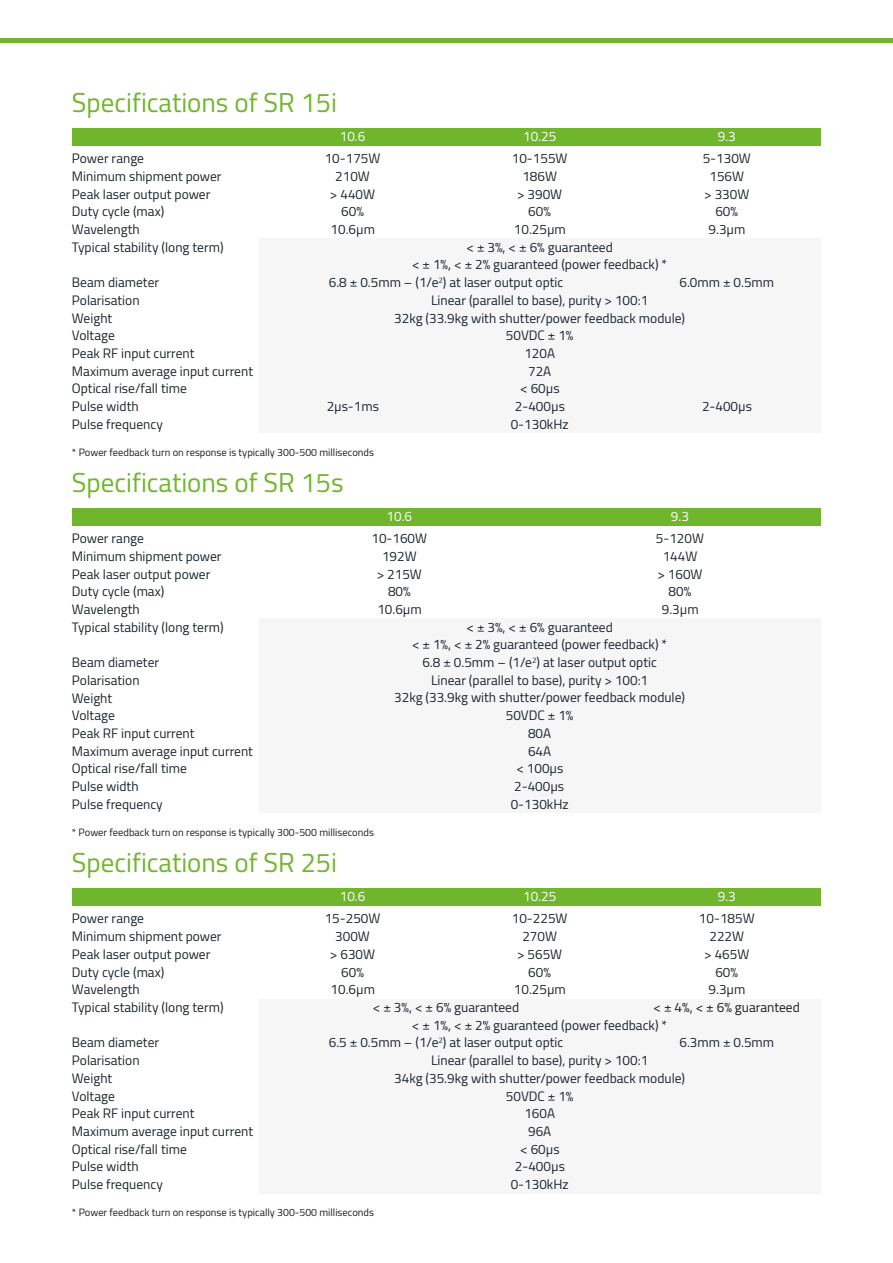
<style>
.page{position:relative;width:893px;height:1263px;background:#fff}
.page>*{position:absolute;margin:0;border:0;box-sizing:border-box;transform-origin:0 0}
.t1{font:27px "Cairo";color:#70b62c}
.t2{font:13.5px/17.7px "Cairo";color:#1d242c;text-align:center}
.t3{font:13.5px "Cairo";color:#fff}
.t4{font:13.5px "Cairo";color:#1d1d1b}
.t5{font:10.5px "Cairo";color:#1d1d1b}
</style>
<div class="page">
<div style="left:0;top:38px;width:893px;height:5px;background:#70b62c"></div>
<div style="left:72px;top:128px;width:749px;height:17px;background:#70b62c"></div>
<div style="left:259px;top:239px;width:561px;height:194px;background:#f6f6f7"></div>
<div style="left:72px;top:508px;width:749px;height:17px;background:#70b62c"></div>
<div style="left:259px;top:618px;width:561px;height:195px;background:#f6f6f7"></div>
<div style="left:72px;top:888px;width:748px;height:18px;background:#70b62c"></div>
<div style="left:259px;top:999px;width:561px;height:195px;background:#f6f6f7"></div>
<h1 class="t1" style="left:72px;top:80px;width:267px">Specifications of SR 15i</h1>
<p class="t3" style="left:340px;top:125px;width:27px">10.6</p>
<p class="t3" style="left:523px;top:125px;width:35px">10.25</p>
<p class="t3" style="left:718px;top:125px;width:20px">9.3</p>
<p class="t2" style="left:72px;top:149px;width:74px">Power range</p>
<p class="t2" style="left:325px;top:149px;width:57px">10-175W</p>
<p class="t2" style="left:512px;top:149px;width:57px">10-155W</p>
<p class="t2" style="left:703px;top:149px;width:50px">5-130W</p>
<p class="t2" style="left:72px;top:167px;width:151px">Minimum shipment power</p>
<p class="t2" style="left:335px;top:167px;width:36px">210W</p>
<p class="t2" style="left:522px;top:167px;width:36px">186W</p>
<p class="t2" style="left:709px;top:167px;width:36px">156W</p>
<p class="t2" style="left:72px;top:185px;width:140px">Peak laser output power</p>
<p class="t2" style="left:330px;top:185px;width:47px">&gt; 440W</p>
<p class="t2" style="left:517px;top:185px;width:47px">&gt; 390W</p>
<p class="t2" style="left:704px;top:185px;width:47px">&gt; 330W</p>
<p class="t2" style="left:72px;top:203px;width:94px">Duty cycle (max)</p>
<p class="t2" style="left:341px;top:203px;width:24px">60%</p>
<p class="t2" style="left:528px;top:203px;width:24px">60%</p>
<p class="t2" style="left:715px;top:203px;width:24px">60%</p>
<p class="t2" style="left:72px;top:220px;width:69px">Wavelength</p>
<p class="t2" style="left:331px;top:220px;width:46px">10.6µm</p>
<p class="t2" style="left:514px;top:220px;width:54px">10.25µm</p>
<p class="t2" style="left:708px;top:220px;width:38px">9.3µm</p>
<p class="t2" style="left:72px;top:238px;width:153px">Typical stability (long term)</p>
<p class="t2" style="left:412px;top:238px;width:257px">&lt; ± 3%, &lt; ± 6% guaranteed<br>&lt; ± 1%, &lt; ± 2% guaranteed (power feedback) *</p>
<p class="t2" style="left:72px;top:273px;width:89px">Beam diameter</p>
<p class="t2" style="left:329px;top:273px;width:236px">6.8 ± 0.5mm – (1/e<sup>2</sup>) at laser output optic</p>
<p class="t2" style="left:679px;top:273px;width:96px">6.0mm ± 0.5mm</p>
<p class="t2" style="left:72px;top:291px;width:69px">Polarisation</p>
<p class="t2" style="left:431px;top:291px;width:219px">Linear (parallel to base), purity &gt; 100:1</p>
<p class="t2" style="left:72px;top:309px;width:42px">Weight</p>
<p class="t2" style="left:394px;top:309px;width:292px">32kg (33.9kg with shutter/power feedback module)</p>
<p class="t2" style="left:72px;top:327px;width:44px">Voltage</p>
<p class="t2" style="left:506px;top:326px;width:69px">50VDC ± 1%</p>
<p class="t2" style="left:72px;top:344px;width:124px">Peak RF input current</p>
<p class="t2" style="left:524px;top:344px;width:32px">120A</p>
<p class="t2" style="left:72px;top:362px;width:183px">Maximum average input current</p>
<p class="t2" style="left:528px;top:362px;width:25px">72A</p>
<p class="t2" style="left:72px;top:380px;width:116px">Optical rise/fall time</p>
<p class="t2" style="left:520px;top:380px;width:41px">&lt; 60µs</p>
<p class="t2" style="left:72px;top:397px;width:68px">Pulse width</p>
<p class="t2" style="left:327px;top:397px;width:54px">2µs-1ms</p>
<p class="t2" style="left:515px;top:397px;width:51px">2-400µs</p>
<p class="t2" style="left:702px;top:397px;width:51px">2-400µs</p>
<p class="t2" style="left:72px;top:415px;width:92px">Pulse frequency</p>
<p class="t2" style="left:511px;top:415px;width:59px">0-130kHz</p>
<p class="t5" style="left:72px;top:444px;width:303px">* Power feedback turn on response is typically 300-500 milliseconds</p>
<h1 class="t1" style="left:72px;top:460px;width:273px">Specifications of SR 15s</h1>
<p class="t3" style="left:387px;top:505px;width:27px">10.6</p>
<p class="t3" style="left:671px;top:505px;width:20px">9.3</p>
<p class="t2" style="left:72px;top:529px;width:74px">Power range</p>
<p class="t2" style="left:371px;top:529px;width:57px">10-160W</p>
<p class="t2" style="left:656px;top:529px;width:50px">5-120W</p>
<p class="t2" style="left:72px;top:547px;width:151px">Minimum shipment power</p>
<p class="t2" style="left:382px;top:547px;width:36px">192W</p>
<p class="t2" style="left:663px;top:547px;width:36px">144W</p>
<p class="t2" style="left:72px;top:565px;width:140px">Peak laser output power</p>
<p class="t2" style="left:377px;top:565px;width:47px">&gt; 215W</p>
<p class="t2" style="left:657px;top:565px;width:47px">&gt; 160W</p>
<p class="t2" style="left:72px;top:582px;width:94px">Duty cycle (max)</p>
<p class="t2" style="left:388px;top:582px;width:24px">80%</p>
<p class="t2" style="left:669px;top:582px;width:24px">80%</p>
<p class="t2" style="left:72px;top:600px;width:69px">Wavelength</p>
<p class="t2" style="left:377px;top:600px;width:46px">10.6µm</p>
<p class="t2" style="left:662px;top:600px;width:38px">9.3µm</p>
<p class="t2" style="left:72px;top:618px;width:153px">Typical stability (long term)</p>
<p class="t2" style="left:412px;top:618px;width:257px">&lt; ± 3%, &lt; ± 6% guaranteed<br>&lt; ± 1%, &lt; ± 2% guaranteed (power feedback) *</p>
<p class="t2" style="left:72px;top:653px;width:89px">Beam diameter</p>
<p class="t2" style="left:422px;top:653px;width:236px">6.8 ± 0.5mm – (1/e<sup>2</sup>) at laser output optic</p>
<p class="t2" style="left:72px;top:671px;width:69px">Polarisation</p>
<p class="t2" style="left:431px;top:671px;width:219px">Linear (parallel to base), purity &gt; 100:1</p>
<p class="t2" style="left:72px;top:689px;width:42px">Weight</p>
<p class="t2" style="left:394px;top:689px;width:292px">32kg (33.9kg with shutter/power feedback module)</p>
<p class="t2" style="left:72px;top:706px;width:44px">Voltage</p>
<p class="t2" style="left:506px;top:706px;width:69px">50VDC ± 1%</p>
<p class="t2" style="left:72px;top:724px;width:124px">Peak RF input current</p>
<p class="t2" style="left:528px;top:724px;width:25px">80A</p>
<p class="t2" style="left:72px;top:742px;width:183px">Maximum average input current</p>
<p class="t2" style="left:528px;top:742px;width:25px">64A</p>
<p class="t2" style="left:72px;top:760px;width:116px">Optical rise/fall time</p>
<p class="t2" style="left:516px;top:760px;width:49px">&lt; 100µs</p>
<p class="t2" style="left:72px;top:777px;width:68px">Pulse width</p>
<p class="t2" style="left:514px;top:777px;width:51px">2-400µs</p>
<p class="t2" style="left:72px;top:795px;width:92px">Pulse frequency</p>
<p class="t2" style="left:511px;top:795px;width:59px">0-130kHz</p>
<p class="t5" style="left:72px;top:824px;width:303px">* Power feedback turn on response is typically 300-500 milliseconds</p>
<h1 class="t1" style="left:72px;top:840px;width:267px">Specifications of SR 25i</h1>
<p class="t3" style="left:340px;top:885px;width:27px">10.6</p>
<p class="t3" style="left:523px;top:885px;width:35px">10.25</p>
<p class="t3" style="left:718px;top:885px;width:20px">9.3</p>
<p class="t2" style="left:72px;top:910px;width:74px">Power range</p>
<p class="t2" style="left:325px;top:910px;width:57px">15-250W</p>
<p class="t2" style="left:512px;top:910px;width:57px">10-225W</p>
<p class="t2" style="left:699px;top:910px;width:57px">10-185W</p>
<p class="t2" style="left:72px;top:927px;width:151px">Minimum shipment power</p>
<p class="t2" style="left:335px;top:927px;width:36px">300W</p>
<p class="t2" style="left:522px;top:927px;width:36px">270W</p>
<p class="t2" style="left:709px;top:927px;width:36px">222W</p>
<p class="t2" style="left:72px;top:945px;width:140px">Peak laser output power</p>
<p class="t2" style="left:330px;top:945px;width:47px">&gt; 630W</p>
<p class="t2" style="left:517px;top:945px;width:47px">&gt; 565W</p>
<p class="t2" style="left:704px;top:945px;width:47px">&gt; 465W</p>
<p class="t2" style="left:72px;top:963px;width:94px">Duty cycle (max)</p>
<p class="t2" style="left:341px;top:963px;width:24px">60%</p>
<p class="t2" style="left:528px;top:963px;width:24px">60%</p>
<p class="t2" style="left:715px;top:963px;width:24px">60%</p>
<p class="t2" style="left:72px;top:980px;width:69px">Wavelength</p>
<p class="t2" style="left:331px;top:980px;width:46px">10.6µm</p>
<p class="t2" style="left:514px;top:980px;width:54px">10.25µm</p>
<p class="t2" style="left:708px;top:980px;width:38px">9.3µm</p>
<p class="t2" style="left:72px;top:998px;width:153px">Typical stability (long term)</p>
<p class="t2" style="left:373px;top:998px;width:148px">&lt; ± 3%, &lt; ± 6% guaranteed</p>
<p class="t4" style="left:654px;top:996px;width:148px">&lt; ± 4%, &lt; ± 6% guaranteed</p>
<p class="t2" style="left:412px;top:1016px;width:257px">&lt; ± 1%, &lt; ± 2% guaranteed (power feedback) *</p>
<p class="t2" style="left:72px;top:1034px;width:89px">Beam diameter</p>
<p class="t2" style="left:329px;top:1034px;width:236px">6.5 ± 0.5mm – (1/e<sup>2</sup>) at laser output optic</p>
<p class="t2" style="left:679px;top:1034px;width:96px">6.3mm ± 0.5mm</p>
<p class="t2" style="left:72px;top:1051px;width:69px">Polarisation</p>
<p class="t2" style="left:431px;top:1051px;width:219px">Linear (parallel to base), purity &gt; 100:1</p>
<p class="t2" style="left:72px;top:1069px;width:42px">Weight</p>
<p class="t2" style="left:394px;top:1069px;width:292px">34kg (35.9kg with shutter/power feedback module)</p>
<p class="t2" style="left:72px;top:1087px;width:44px">Voltage</p>
<p class="t2" style="left:506px;top:1087px;width:69px">50VDC ± 1%</p>
<p class="t2" style="left:72px;top:1104px;width:124px">Peak RF input current</p>
<p class="t2" style="left:524px;top:1104px;width:32px">160A</p>
<p class="t2" style="left:72px;top:1122px;width:183px">Maximum average input current</p>
<p class="t2" style="left:528px;top:1122px;width:25px">96A</p>
<p class="t2" style="left:72px;top:1140px;width:116px">Optical rise/fall time</p>
<p class="t2" style="left:520px;top:1140px;width:41px">&lt; 60µs</p>
<p class="t2" style="left:72px;top:1158px;width:68px">Pulse width</p>
<p class="t2" style="left:515px;top:1158px;width:51px">2-400µs</p>
<p class="t2" style="left:72px;top:1175px;width:92px">Pulse frequency</p>
<p class="t2" style="left:511px;top:1175px;width:59px">0-130kHz</p>
<p class="t5" style="left:72px;top:1204px;width:303px">* Power feedback turn on response is typically 300-500 milliseconds</p>
</div>
